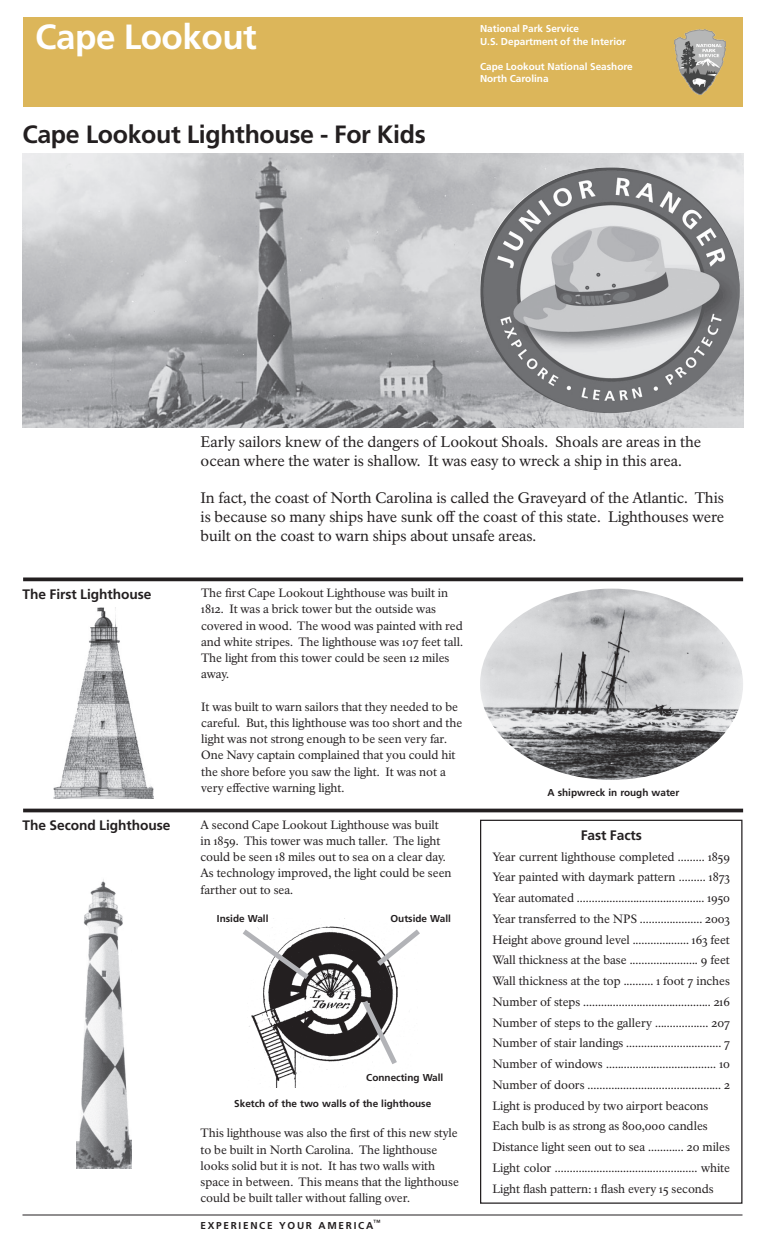
<style>
.page{position:relative;width:765px;height:1260px;background:#fff}
.page>*{position:absolute;margin:0;border:0;box-sizing:border-box;transform-origin:0 0}
.t1{font:700 35px "Frutiger LT Std";letter-spacing:-.015em;color:#fff}
.t2{font:700 25px "Frutiger LT Std";letter-spacing:-.015em;color:#231f20}
.t3{font:15px/18.8px "NPS Rawlinson OT Old";color:#231f20}
.t4{font:700 13.75px "Frutiger LT Std";letter-spacing:-.005em;color:#231f20}
.t5{font:11.88px/16.2px "NPS Rawlinson OT Old";letter-spacing:-.005em;color:#231f20}
.t6{font:700 10px "Frutiger LT Std";color:#231f20}
.t7{font:700 10px/12.5px "Frutiger LT Std";color:#fff}
.t8{font:700 10px "Frutiger LT Std";letter-spacing:.17em;color:#231f20}
</style>
<div class="page">
<hr style="left:23px;top:578px;width:720px;height:3px;background:#231f20">
<hr style="left:23px;top:809px;width:720px;height:3px;background:#231f20">
<div style="left:23px;top:17px;width:719px;height:90px;background:#dcb65a"></div>
<img style="left:675px;top:29px;width:51px;height:66px">
<img style="left:22px;top:154px;width:721px;height:274px">
<img style="left:480px;top:168px;width:260px;height:245px">
<img style="left:53px;top:608px;width:101px;height:191px">
<img style="left:480px;top:589px;width:263px;height:191px">
<img style="left:77px;top:879px;width:54px;height:290px">
<img style="left:249px;top:925px;width:149px;height:163px">
<svg style="left:480px;top:819px;width:263px;height:385px"></svg>
<svg style="left:358px;top:995px;width:40px;height:75px"></svg>
<svg style="left:372px;top:925px;width:48px;height:46px"></svg>
<svg style="left:243px;top:925px;width:71px;height:59px"></svg>
<hr style="left:22px;top:1215px;width:720px;height:1px;background:#231f20">
<p class="t1" style="left:35px;top:16px;width:223px">Cape Lookout</p>
<p class="t7" style="left:480px;top:22px;width:148px">National Park Service<br>U.S. Department of the Interior</p>
<p class="t7" style="left:480px;top:60px;width:154px">Cape Lookout National Seashore<br>North Carolina</p>
<h1 class="t2" style="left:22px;top:119px;width:405px">Cape Lookout Lighthouse - For Kids</h1>
<p class="t3" style="left:201px;top:433px;width:502px">Early sailors knew of the dangers of Lookout Shoals. Shoals are areas in the ocean where the water is shallow. It was easy to wreck a ship in this area.</p>
<p class="t3" style="left:201px;top:489px;width:525px;text-align:justify">In fact, the coast of North Carolina is called the Graveyard of the Atlantic. This is because so many ships have sunk off the coast of this state. Lighthouses were built on the coast to warn ships about unsafe areas.</p>
<h2 class="t4" style="left:22px;top:586px;width:130px">The First Lighthouse</h2>
<p class="t5" style="left:201px;top:585px;width:263px">The first Cape Lookout Lighthouse was built in 1812. It was a brick tower but the outside was covered in wood. The wood was painted with red and white stripes. The lighthouse was 107 feet tall.<br>The light from this tower could be seen 12 miles away.</p>
<p class="t5" style="left:201px;top:699px;width:263px">It was built to warn sailors that they needed to be careful. But, this lighthouse was too short and the light was not strong enough to be seen very far.<br>One Navy captain complained that you could hit the shore before you saw the light. It was not a very effective warning light.</p>
<h2 class="t4" style="left:22px;top:817px;width:149px">The Second Lighthouse</h2>
<p class="t5" style="left:201px;top:816px;width:253px">A second Cape Lookout Lighthouse was built in 1859. This tower was much taller. The light could be seen 18 miles out to sea on a clear day.<br>As technology improved, the light could be seen farther out to sea.</p>
<p class="t6" style="left:217px;top:913px;width:53px">Inside Wall</p>
<p class="t6" style="left:390px;top:913px;width:62px">Outside Wall</p>
<p class="t6" style="left:366px;top:1072px;width:79px">Connecting Wall</p>
<p class="t6" style="left:234px;top:1097px;width:198px">Sketch of the two walls of the lighthouse</p>
<p class="t5" style="left:201px;top:1125px;width:260px">This lighthouse was also the first of this new style to be built in North Carolina. The lighthouse looks solid but it is not. It has two walls with space in between. This means that the lighthouse could be built taller without falling over.</p>
<p class="t8" style="left:201px;top:1219px;width:182px">EXPERIENCE YOUR AMERICA<sup>™</sup></p>
<p class="t6" style="left:547px;top:786px;width:133px">A shipwreck in rough water</p>
<h3 class="t4" style="left:581px;top:827px;width:63px">Fast Facts</h3>
<p class="t5" style="left:492px;top:846px;width:239px;line-height:20.8px">Year current lighthouse completed ......... 1859<br>Year painted with daymark pattern ......... 1873<br>Year automated ........................................... 1950<br>Year transferred to the NPS ..................... 2003<br>Height above ground level ................... 163 feet Wall thickness at the base ....................... 9 feet Wall thickness at the top .......... 1 foot 7 inches Number of steps ........................................... 216<br>Number of steps to the gallery .................. 207<br>Number of stair landings ................................ 7<br>Number of windows ..................................... 10<br>Number of doors ............................................. 2<br>Light is produced by two airport beacons Each bulb is as strong as 800,000 candles Distance light seen out to sea ............ 20 miles Light color ................................................ white Light flash pattern: 1 flash every 15 seconds</p>
</div>
